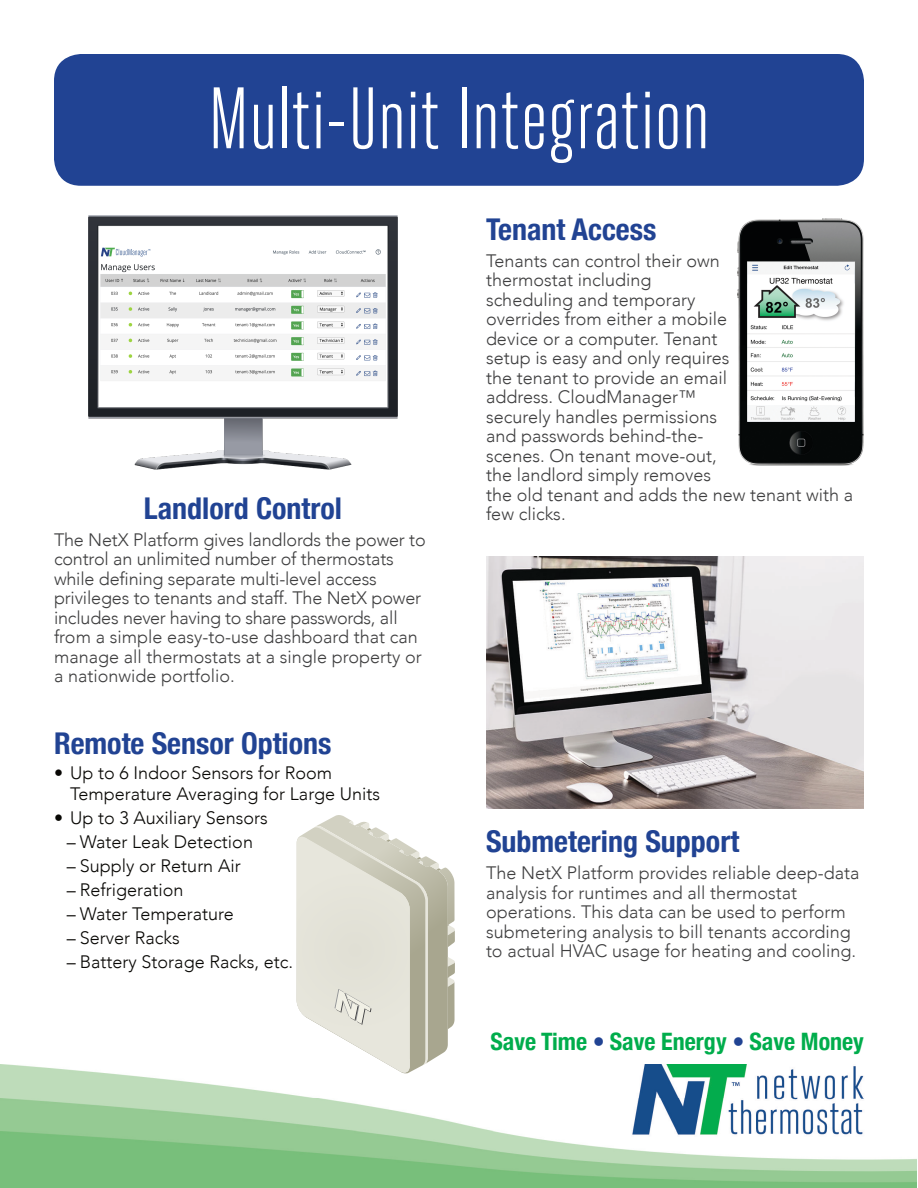
<style>
.page{position:relative;width:918px;height:1188px;background:#fff}
.page>*{position:absolute;margin:0;border:0;box-sizing:border-box;transform-origin:0 0}
.t1{font:87px "Heroic Condensed";color:#fff}
.t2{font:700 condensed 30px "Helvetica Neue";color:#214393}
.t3{font:700 condensed 24px "Helvetica Neue";color:#00ad4c}
.t4{font:300 18px/19.5px "Avenir";color:#3e3e3f}
.t5{font:300 18px/21px "Avenir";color:#080704}
.s1{color:#214393}
</style>
<div class="page">
<img style="left:0;top:1064px;width:864px;height:35px">
<img style="left:0;top:1099px;width:863px;height:32px">
<img style="left:0;top:1131px;width:916px;height:57px">
<div style="left:54px;top:54px;width:810px;height:132px;background:#214393;border-radius:27px"></div>
<img style="left:89px;top:216px;width:308px;height:253px">
<img style="left:99px;top:246px;width:288px;height:137px">
<img style="left:738px;top:219px;width:125px;height:246px">
<img style="left:748px;top:261px;width:106px;height:161px">
<svg style="left:297px;top:815px;width:158px;height:259px"></svg>
<img style="left:486px;top:556px;width:378px;height:252px">
<h1 class="t1" style="left:208px;top:83px;width:503px">Multi-Unit Integration</h1>
<h2 class="t2" style="left:144px;top:490px;width:200px">Landlord Control</h2>
<p class="t4" style="left:54px;top:530px;width:373px">The NetX Platform gives landlords the power to control an unlimited number of thermostats while defining separate multi-level access privileges to tenants and staff. The NetX power includes never having to share passwords, all from a simple easy-to-use dashboard that can manage all thermostats at a single property or a nationwide portfolio.</p>
<h2 class="t2" style="left:54px;top:725px;width:279px">Remote Sensor Options</h2>
<p class="t5" style="left:70px;top:762px;width:311px;text-indent:-16px">• Up to 6 Indoor Sensors for Room<br>Temperature Averaging for Large Units</p>
<p class="t5" style="left:54px;top:807px;width:215px">• Up to 3 Auxiliary Sensors</p>
<p class="t5" style="left:67px;top:831px;width:188px">– Water Leak Detection</p>
<p class="t5" style="left:67px;top:855px;width:175px">– Supply or Return Air</p>
<p class="t5" style="left:67px;top:879px;width:118px">– Refrigeration</p>
<p class="t5" style="left:67px;top:903px;width:169px">– Water Temperature</p>
<p class="t5" style="left:67px;top:927px;width:115px">– Server Racks</p>
<p class="t5" style="left:67px;top:951px;width:228px">– Battery Storage Racks, etc.</p>
<h2 class="t2" style="left:486px;top:211px;width:172px">Tenant Access</h2>
<p class="t4" style="left:486px;top:251px;width:369px">Tenants can control their own<br>thermostat including<br>scheduling and temporary<br>overrides from either a mobile<br>device or a computer. Tenant<br>setup is easy and only requires<br>the tenant to provide an email<br>address. CloudManager™<br>securely handles permissions<br>and passwords behind-the-<br>scenes. On tenant move-out,<br>the landlord simply removes<br>the old tenant and adds the new tenant with a few clicks.</p>
<h2 class="t2" style="left:486px;top:824px;width:255px">Submetering Support</h2>
<p class="t4" style="left:486px;top:864px;width:375px">The NetX Platform provides reliable deep-data analysis for runtimes and all thermostat operations. This data can be used to perform submetering analysis to bill tenants according to actual HVAC usage for heating and cooling.</p>
<h3 class="t3" style="left:490px;top:1027px;width:375px">Save Time <span class="s1">•</span> Save Energy <span class="s1">•</span> Save Money</h3>
</div>
